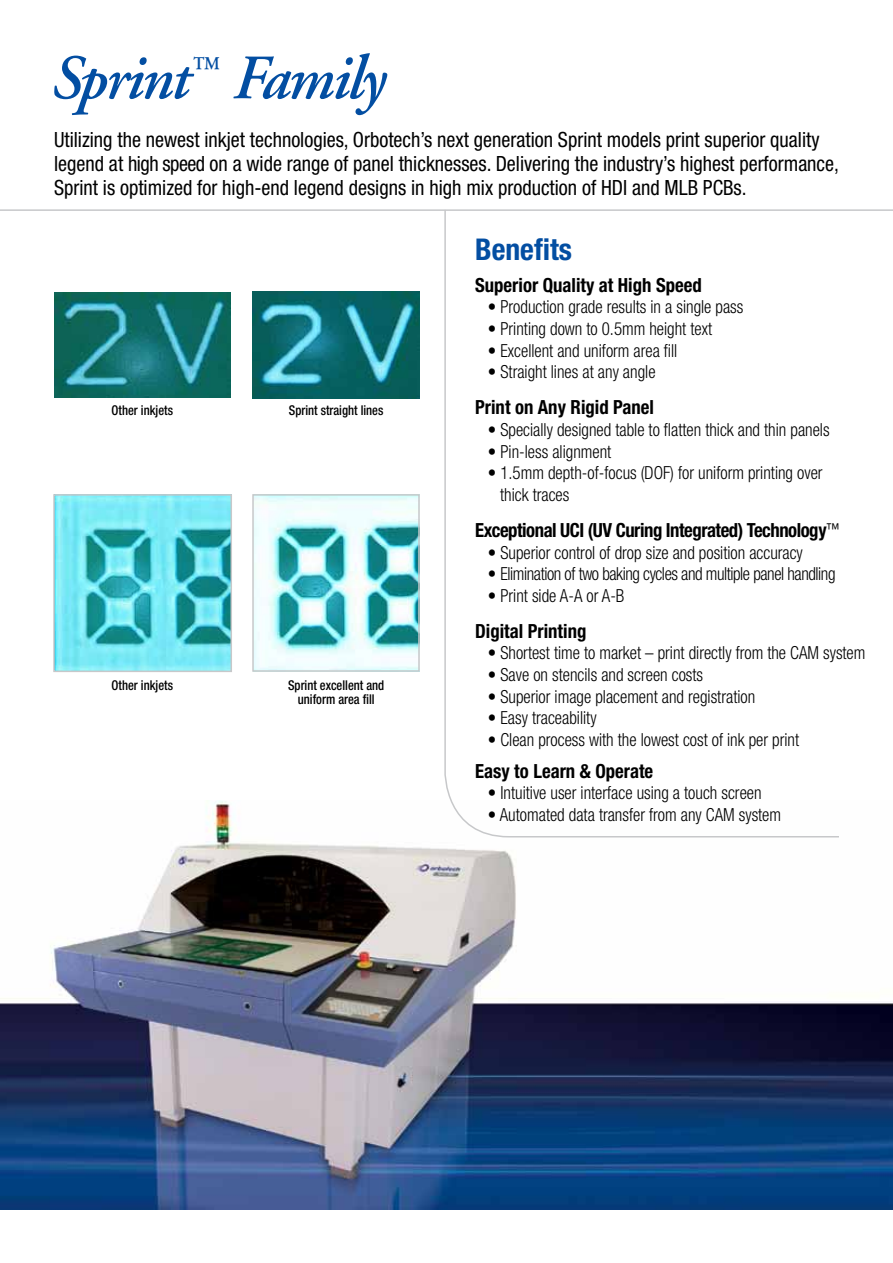
<style>
.page{position:relative;width:893px;height:1263px;background:#fff}
.page>*{position:absolute;margin:0;border:0;box-sizing:border-box;transform-origin:0 0}
.t1{font:italic 600 63px "Adobe Garamond";letter-spacing:-.035em;color:#034ea2}
.t2{font:700 condensed 30px "Helvetica Neue";color:#034ea2}
.t3{font:condensed 21px/24px "Helvetica Neue";color:#000;scale:.96 1}
.t4{font:700 condensed 19.5px "Helvetica Neue";color:#000;scale:.96 1}
.t5{font:700 condensed 19.5px "Helvetica Neue";letter-spacing:-.025em;color:#000;scale:.96 1}
.t6{font:300 condensed 18px/21.6px "Helvetica Neue";color:#000;scale:.94 1}
.t7{font:300 condensed 18px "Helvetica Neue";letter-spacing:-.025em;color:#000;scale:.94 1}
.t8{font:500 condensed 13.5px/14.1px "Helvetica Neue";color:#000;text-align:center;scale:.93 1}
</style>
<div class="page">
<img style="left:0;top:800px;width:893px;height:410px">
<svg style="left:444px;top:211px;width:396px;height:627px"></svg>
<hr style="left:0;top:209px;width:893px;height:2px;background:#c7c8ca">
<img style="left:54px;top:292px;width:177px;height:106px">
<img style="left:253px;top:292px;width:166px;height:106px">
<img style="left:56px;top:497px;width:173px;height:172px">
<div style="left:53px;top:494px;width:179px;height:178px;border:2px solid #c7c8ca"></div>
<img style="left:255px;top:497px;width:162px;height:172px">
<div style="left:252px;top:494px;width:168px;height:178px;border:2px solid #c7c8ca"></div>
<h1 class="t1" style="left:49px;top:44px;width:336px">Sprint<sup>™</sup> Family</h1>
<p class="t3" style="left:54px;top:128px;width:819px">Utilizing the newest inkjet technologies, Orbotech’s next generation Sprint models print superior quality legend at high speed on a wide range of panel thicknesses. Delivering the industry’s highest performance,<br>Sprint is optimized for high-end legend designs in high mix production of HDI and MLB PCBs.</p>
<p class="t8" style="left:112px;top:403px;width:67px">Other inkjets</p>
<p class="t8" style="left:112px;top:677px;width:67px">Other inkjets</p>
<p class="t8" style="left:289px;top:403px;width:103px">Sprint straight lines</p>
<p class="t8" style="left:288px;top:677px;width:105px">Sprint excellent and uniform area fill</p>
<h2 class="t2" style="left:475px;top:231px;width:98px">Benefits</h2>
<p class="t4" style="left:475px;top:273px;width:238px">Superior Quality at High Speed</p>
<p class="t6" style="left:488px;top:296px;width:273px">• Production grade results in a single pass</p>
<p class="t6" style="left:488px;top:318px;width:240px">• Printing down to 0.5mm height text</p>
<p class="t6" style="left:488px;top:339px;width:203px">• Excellent and uniform area fill</p>
<p class="t6" style="left:488px;top:361px;width:180px">• Straight lines at any angle</p>
<p class="t4" style="left:475px;top:396px;width:188px">Print on Any Rigid Panel</p>
<p class="t6" style="left:488px;top:419px;width:365px">• Specially designed table to flatten thick and thin panels</p>
<p class="t6" style="left:488px;top:440px;width:133px">• Pin-less alignment</p>
<p class="t6" style="left:500px;top:462px;width:345px;text-indent:-12px">• 1.5mm depth-of-focus (DOF) for uniform printing over thick traces</p>
<p class="t5" style="left:475px;top:518px;width:381px">Exceptional UCI (UV Curing Integrated) Technology<sup>™</sup></p>
<p class="t6" style="left:488px;top:541px;width:337px">• Superior control of drop size and position accuracy</p>
<p class="t7" style="left:488px;top:563px;width:371px">• Elimination of two baking cycles and multiple panel handling</p>
<p class="t6" style="left:488px;top:584px;width:147px">• Print side A-A or A-B</p>
<p class="t4" style="left:475px;top:619px;width:117px">Digital Printing</p>
<p class="t6" style="left:488px;top:642px;width:403px">• Shortest time to market – print directly from the CAM system</p>
<p class="t6" style="left:488px;top:664px;width:230px">• Save on stencils and screen costs</p>
<p class="t6" style="left:488px;top:685px;width:286px">• Superior image placement and registration</p>
<p class="t6" style="left:488px;top:707px;width:117px">• Easy traceability</p>
<p class="t6" style="left:488px;top:729px;width:333px">• Clean process with the lowest cost of ink per print</p>
<p class="t4" style="left:475px;top:759px;width:187px">Easy to Learn &amp; Operate</p>
<p class="t6" style="left:488px;top:782px;width:293px">• Intuitive user interface using a touch screen</p>
<p class="t6" style="left:488px;top:804px;width:313px">• Automated data transfer from any CAM system</p>
</div>
